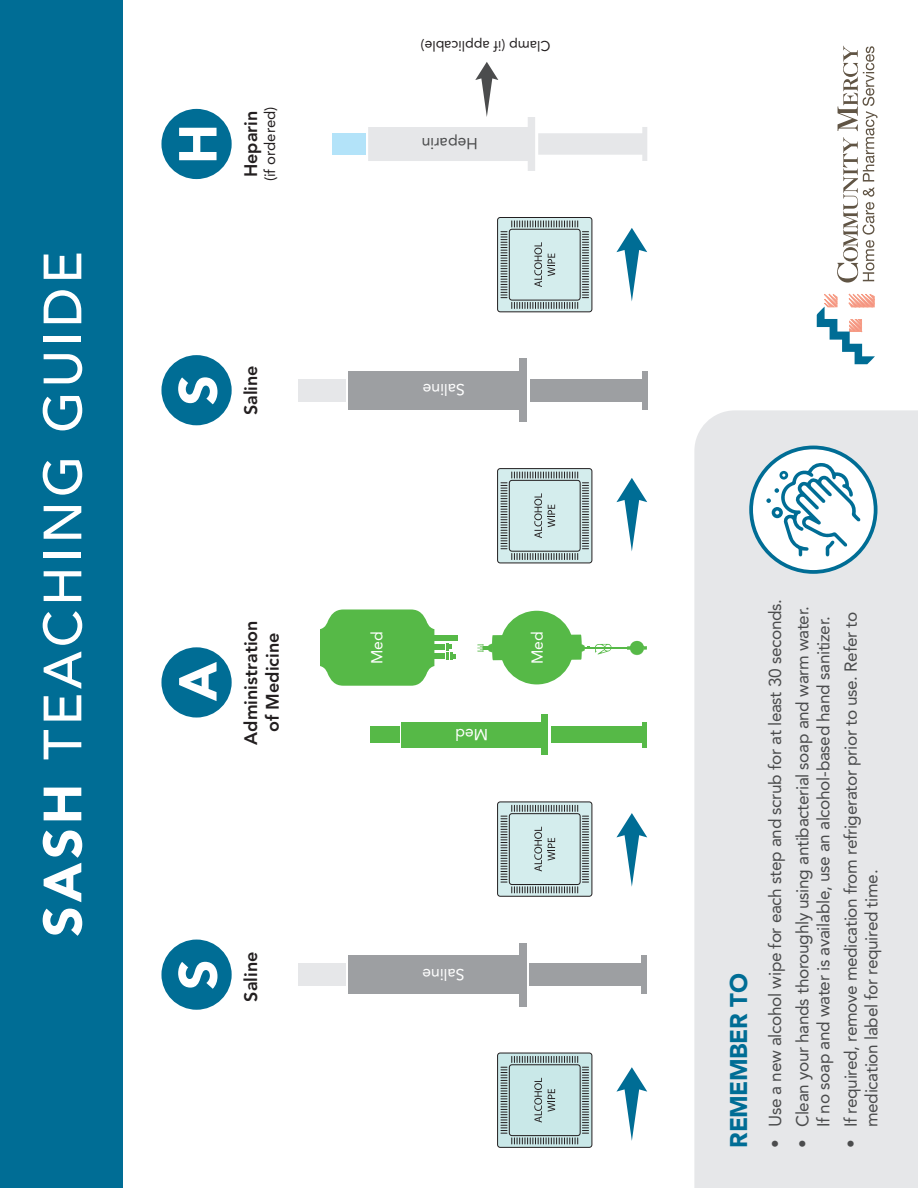
<style>
.page{position:relative;width:918px;height:1188px;background:#fff}
.page>*{position:absolute;margin:0;border:0;box-sizing:border-box;transform-origin:0 0}
.t1{font:500 53.25px "Avenir LT Std";letter-spacing:.075em;color:#fff}
.t2{font:900 52.8px "Avenir LT Std";color:#fff}
.t3{font:900 24px "Avenir LT Std";letter-spacing:-.02em;color:#006d95}
.t4{font:800 18px "Avenir LT Std";color:#231f20}
.t5{font:17.25px/20.7px "Avenir LT Std";letter-spacing:-.02em;color:#4b4c4d;text-align:center}
.t6{font:15.9px "Avenir LT Std";color:#fff}
.t7{font:15.9px "Avenir LT Std";color:#4b4c4d}
.t8{font:15px "Avenir LT Std";color:#231f20}
.t9{font:14.1px "Avenir LT Std";color:#231f20}
.s1{font-weight:900}
</style>
<div class="page">
<div style="left:0;top:0;width:122px;height:1188px;background:#006d95"></div>
<div style="left:694px;top:410px;width:224px;height:778px;background:#e6e7e9"></div>
<div style="left:161px;top:940px;width:71px;height:70px;background:#006d95;border-radius:50%"></div>
<div style="left:298px;top:964px;width:47px;height:22px;background:#e6e7e9"></div>
<div style="left:348px;top:956px;width:173px;height:38px;background:#9d9fa2"></div>
<div style="left:529px;top:964px;width:115px;height:22px;background:#9d9fa2"></div>
<div style="left:519px;top:943px;width:8px;height:63px;background:#9d9fa2"></div>
<div style="left:642px;top:956px;width:5px;height:38px;background:#9d9fa2"></div>
<div style="left:161px;top:647px;width:71px;height:71px;background:#006d95;border-radius:50%"></div>
<div style="left:299px;top:379px;width:47px;height:22px;background:#e6e7e9"></div>
<div style="left:348px;top:371px;width:174px;height:38px;background:#9d9fa2"></div>
<div style="left:530px;top:379px;width:115px;height:22px;background:#9d9fa2"></div>
<div style="left:519px;top:358px;width:8px;height:64px;background:#9d9fa2"></div>
<div style="left:642px;top:371px;width:5px;height:38px;background:#9d9fa2"></div>
<div style="left:161px;top:355px;width:71px;height:70px;background:#006d95;border-radius:50%"></div>
<div style="left:161px;top:109px;width:71px;height:70px;background:#006d95;border-radius:50%"></div>
<svg style="left:497px;top:802px;width:95px;height:95px;background:#b7cccc"></svg>
<svg style="left:616px;top:813px;width:31px;height:74px"></svg>
<svg style="left:497px;top:468px;width:95px;height:95px;background:#b7cbcc"></svg>
<svg style="left:616px;top:478px;width:31px;height:73px"></svg>
<svg style="left:497px;top:217px;width:95px;height:95px;background:#b7cbcb"></svg>
<svg style="left:616px;top:228px;width:31px;height:73px"></svg>
<svg style="left:616px;top:1067px;width:31px;height:74px"></svg>
<svg style="left:497px;top:1053px;width:95px;height:95px;background:#aec7c7"></svg>
<div style="left:333px;top:133px;width:33px;height:22px;background:#b3e3f9"></div>
<svg style="left:368px;top:62px;width:279px;height:109px"></svg>
<div style="left:642px;top:722px;width:5px;height:26px;background:#56b947"></div>
<div style="left:370px;top:727px;width:30px;height:16px;background:#56b947"></div>
<div style="left:402px;top:722px;width:140px;height:26px;background:#56b947"></div>
<div style="left:542px;top:714px;width:6px;height:41px;background:#56b947"></div>
<div style="left:551px;top:727px;width:92px;height:16px;background:#56b947"></div>
<svg style="left:320px;top:609px;width:114px;height:77px;background:#65bf57"></svg>
<div style="left:434px;top:654px;width:11px;height:5px;background:#56b947"></div>
<div style="left:434px;top:644px;width:11px;height:6px;background:#56b947"></div>
<div style="left:434px;top:635px;width:24px;height:5px;background:#56b947"></div>
<svg style="left:446px;top:643px;width:10px;height:17px"></svg>
<div style="left:500px;top:611px;width:74px;height:73px;background:#56b947;border-radius:50%"></div>
<svg style="left:627px;top:641px;width:20px;height:14px"></svg>
<svg style="left:571px;top:635px;width:41px;height:25px"></svg>
<svg style="left:477px;top:635px;width:25px;height:25px"></svg>
<hr style="left:584px;top:647px;width:43px;height:1px;background:#56b947">
<svg style="left:751px;top:447px;width:125px;height:125px"></svg>
<div style="left:749px;top:446px;width:129px;height:128px;border:4px solid #006d95;border-radius:50%"></div>
<svg style="left:766px;top:463px;width:95px;height:93px"></svg>
<svg style="left:817px;top:293px;width:58px;height:71px"></svg>
<svg style="left:837px;top:46px;width:41px;height:237px"></svg>
<p class="t1" style="left:32px;top:937px;width:687px;rotate:-90deg"><span class="s1">SASH</span> TEACHING GUIDE</p>
<p class="t2" style="left:166px;top:164px;width:42px;rotate:-90deg">H</p>
<p class="t4" style="left:240px;top:177px;width:68px;rotate:-90deg">Heparin</p>
<p class="t8" style="left:261px;top:181px;width:76px;rotate:-90deg">(if ordered)</p>
<p class="t2" style="left:166px;top:405px;width:32px;rotate:-90deg">S</p>
<p class="t4" style="left:240px;top:415px;width:52px;rotate:-90deg">Saline</p>
<p class="t2" style="left:166px;top:701px;width:41px;rotate:-90deg">A</p>
<p class="t4" style="left:240px;top:745px;width:126px;rotate:-90deg">Administration</p>
<p class="t4" style="left:262px;top:732px;width:101px;rotate:-90deg">of Medicine</p>
<p class="t2" style="left:166px;top:990px;width:32px;rotate:-90deg">S</p>
<p class="t4" style="left:240px;top:1002px;width:52px;rotate:-90deg">Saline</p>
<p class="t9" style="left:551px;top:54px;width:131px;rotate:-180deg">Clamp (if applicable)</p>
<p class="t7" style="left:478px;top:153px;width:58px;rotate:-180deg">Heparin</p>
<p class="t6" style="left:465px;top:399px;width:44px;rotate:-180deg">Saline</p>
<p class="t6" style="left:368px;top:664px;width:34px;rotate:-90deg">Med</p>
<p class="t6" style="left:528px;top:664px;width:34px;rotate:-90deg">Med</p>
<p class="t6" style="left:488px;top:744px;width:34px;rotate:-180deg">Med</p>
<p class="t6" style="left:465px;top:983px;width:44px;rotate:-180deg">Saline</p>
<p class="t3" style="left:724px;top:1148px;width:176px;rotate:-90deg">REMEMBER TO</p>
<p class="t5" style="left:765px;top:1148px;width:550px;rotate:-90deg">• Use a new alcohol wipe for each step and scrub for at least 30 seconds.</p>
<p class="t5" style="left:792px;top:1148px;width:543px;rotate:-90deg">• Clean your hands thoroughly using antibacterial soap and warm water.<br>If no soap and water is available, use an alcohol-based hand sanitizer.</p>
<p class="t5" style="left:841px;top:1127px;width:517px;text-align:left;text-indent:-20px;rotate:-90deg">• If required, remove medication from refrigerator prior to use. Refer to medication label for required time.</p>
</div>
